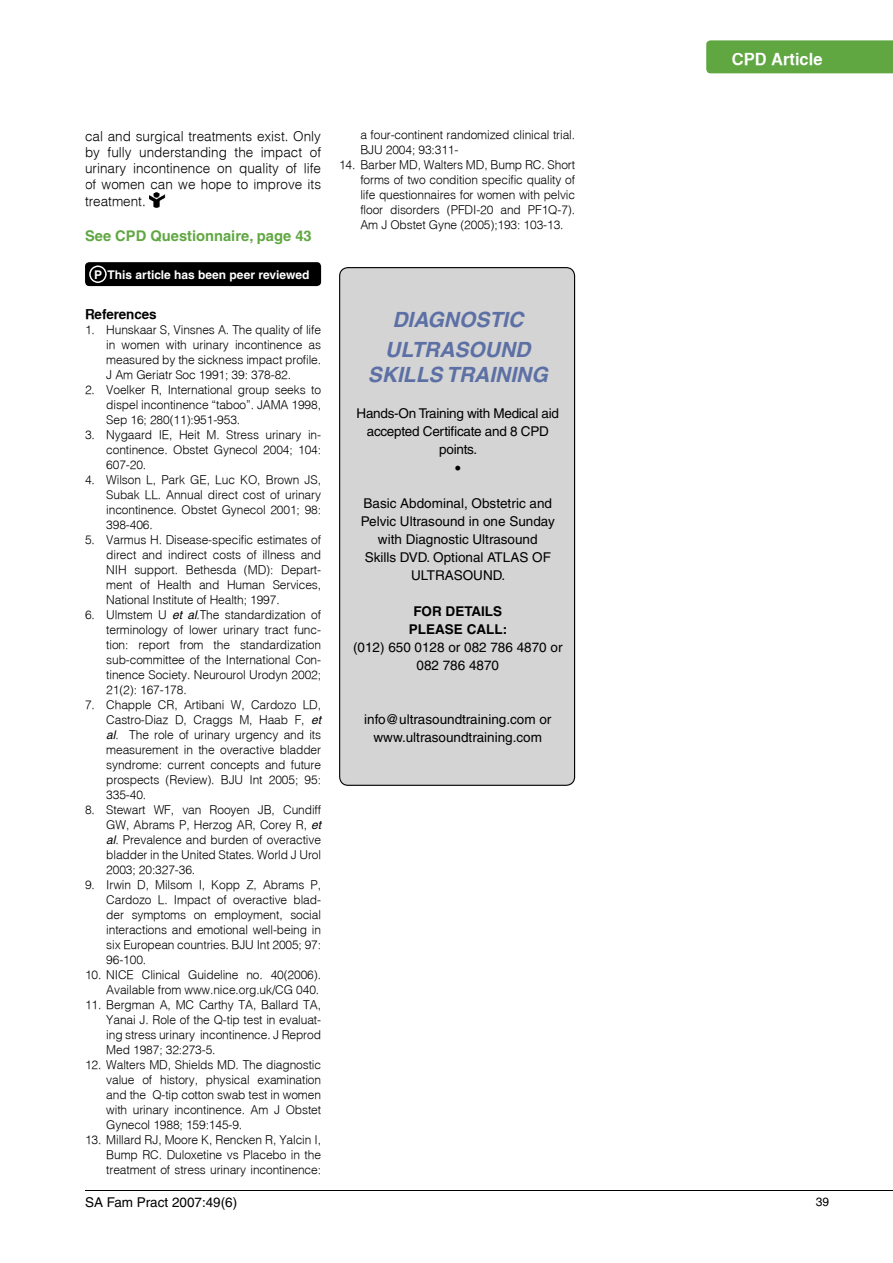
<style>
.page{position:relative;width:893px;height:1263px;background:#fff}
.page>*{position:absolute;margin:0;border:0;box-sizing:border-box;transform-origin:0 0}
.t1{font:italic 700 21px/29.4px "Helvetica";color:#5c70a5;text-align:center}
.t2{font:700 16.5px "Helveticabold";color:#fff}
.t3{font:700 14.7px "Helvetica";color:#60a742}
.t4{font:13.5px/18px "Helvetica";color:#000;text-align:center}
.t5{font:300 13.5px/16.2px "Helvetica";color:#000;text-align:justify}
.t6{font:13.5px/18px "Helvetica";letter-spacing:-.02em;color:#000;text-align:center}
.t7{font:700 13.5px/18px "Helvetica";color:#000;text-align:center}
.t8{font:700 13.5px "Helveticabold";letter-spacing:-.01em;color:#000}
.t9{font:13.5px "Symbol";color:#000}
.t10{font:300 12px/15px "Helvetica";letter-spacing:-.01em;color:#000;text-align:justify}
.t11{font:700 12px "Helvetica";color:#fff}
.t12{font:12px "Helvetica";color:#000}
.s1{font-weight:400;font-style:italic}
</style>
<div class="page">
<hr style="left:85px;top:1190px;width:808px;height:1px;background:#000">
<div style="left:706px;top:40px;width:187px;height:33px;background:#60a742"></div>
<img style="left:149px;top:193px;width:17px;height:14px">
<div style="left:85px;top:262px;width:236px;height:24px;background:#000;border-radius:4px"></div>
<svg style="left:89px;top:265px;width:18px;height:18px"></svg>
<div style="left:339px;top:267px;width:236px;height:519px;background:#d4d4d4"></div>
<p class="t5" style="left:85px;top:127px;width:238px">cal and surgical treatments exist. Only by fully understanding the impact of urinary incontinence on quality of life of women can we hope to improve its treatment.</p>
<p class="t3" style="left:85px;top:227px;width:228px">See CPD Questionnaire, page 43</p>
<p class="t11" style="left:94px;top:267px;width:217px">P This article has been peer reviewed</p>
<p class="t8" style="left:85px;top:306px;width:73px">References</p>
<p class="t10" style="left:106px;top:322px;width:216px;text-indent:-21px">1. Hunskaar S, Vinsnes A. The quality of life in women with urinary incontinence as measured by the sickness impact profile.<br>J Am Geriatr Soc 1991; 39: 378-82.</p>
<p class="t10" style="left:106px;top:382px;width:216px;text-indent:-21px">2. Voelker R, International group seeks to dispel incontinence “taboo”. JAMA 1998, Sep 16; 280(11):951-953.</p>
<p class="t10" style="left:106px;top:427px;width:216px;text-indent:-21px">3. Nygaard IE, Heit M. Stress urinary in&shy;continence. Obstet Gynecol 2004; 104:<br>607-20.</p>
<p class="t10" style="left:106px;top:472px;width:216px;text-indent:-21px">4. Wilson L, Park GE, Luc KO, Brown JS, Subak LL. Annual direct cost of urinary incontinence. Obstet Gynecol 2001; 98:<br>398-406.</p>
<p class="t10" style="left:106px;top:532px;width:216px;text-indent:-21px">5. Varmus H. Disease-specific estimates of direct and indirect costs of illness and NIH support. Bethesda (MD): Depart&shy;ment of Health and Human Services, National Institute of Health; 1997.</p>
<p class="t10" style="left:106px;top:607px;width:216px;text-indent:-21px">6. Ulmstem U <span class="s1">et al</span>.The standardization of terminology of lower urinary tract func&shy;tion: report from the standardization sub-committee of the International Con&shy;tinence Society. Neurourol Urodyn 2002; 21(2): 167-178.</p>
<p class="t10" style="left:106px;top:697px;width:216px;text-indent:-21px">7. Chapple CR, Artibani W, Cardozo LD, Castro-Diaz D, Craggs M, Haab F, <span class="s1">et al</span>. The role of urinary urgency and its measurement in the overactive bladder syndrome: current concepts and future prospects (Review). BJU Int 2005; 95:<br>335-40.</p>
<p class="t10" style="left:106px;top:802px;width:216px;text-indent:-21px">8. Stewart WF, van Rooyen JB, Cundiff GW, Abrams P, Herzog AR, Corey R, <span class="s1">et al</span>. Prevalence and burden of overactive bladder in the United States. World J Urol 2003; 20:327-36.</p>
<p class="t10" style="left:106px;top:877px;width:216px;text-indent:-21px">9. Irwin D, Milsom I, Kopp Z, Abrams P, Cardozo L. Impact of overactive blad&shy;der symptoms on employment, social interactions and emotional well-being in six European countries. BJU Int 2005; 97:<br>96-100.</p>
<p class="t10" style="left:85px;top:967px;width:238px;text-align:right">10. NICE Clinical Guideline no. 40(2006).<br>Available from www.nice.org.uk/CG 040.</p>
<p class="t10" style="left:106px;top:997px;width:216px;text-indent:-21px">11. Bergman A, MC Carthy TA, Ballard TA, Yanai J. Role of the Q-tip test in evaluat&shy;ing stress urinary incontinence. J Reprod Med 1987; 32:273-5.</p>
<p class="t10" style="left:106px;top:1057px;width:216px;text-indent:-21px">12. Walters MD, Shields MD. The diagnostic value of history, physical examination and the Q-tip cotton swab test in women with urinary incontinence. Am J Obstet Gynecol 1988; 159:145-9.</p>
<p class="t10" style="left:106px;top:1132px;width:216px;text-indent:-21px">13. Millard RJ, Moore K, Rencken R, Yalcin I, Bump RC. Duloxetine vs Placebo in the treatment of stress urinary incontinence:</p>
<p class="t10" style="left:360px;top:127px;width:216px">a four-continent randomized clinical trial.<br>BJU 2004; 93:311-</p>
<p class="t10" style="left:360px;top:157px;width:216px;text-indent:-21px">14. Barber MD, Walters MD, Bump RC. Short forms of two condition specific quality of life questionnaires for women with pelvic floor disorders (PFDI-20 and PF1Q-7).<br>Am J Obstet Gyne (2005);193: 103-13.</p>
<h1 class="t1" style="left:385px;top:305px;width:147px">DIAGNOSTIC<br>ULTRASOUND</h1>
<h1 class="t1" style="left:368px;top:359px;width:181px">SKILLS TRAINING</h1>
<p class="t6" style="left:357px;top:404px;width:204px">Hands-On Training with Medical aid accepted Certificate and 8 CPD points.</p>
<p class="t9" style="left:455px;top:458px;width:8px">•</p>
<p class="t4" style="left:361px;top:494px;width:195px">Basic Abdominal, Obstetric and<br>Pelvic Ultrasound in one Sunday with Diagnostic Ultrasound<br>Skills DVD. Optional ATLAS OF<br>ULTRASOUND.</p>
<p class="t7" style="left:409px;top:602px;width:100px">FOR DETAILS<br>PLEASE CALL:</p>
<p class="t4" style="left:353px;top:638px;width:211px">(012) 650 0128 or 082 786 4870 or<br>082 786 4870</p>
<p class="t4" style="left:364px;top:710px;width:189px">info@ultrasoundtraining.com or www.ultrasoundtraining.com</p>
<h2 class="t2" style="left:732px;top:49px;width:92px">CPD Article</h2>
<p class="t4" style="left:85px;top:1193px;width:154px">SA Fam Pract 2007:49(6)</p>
<p class="t12" style="left:816px;top:1194px;width:15px">39</p>
</div>
